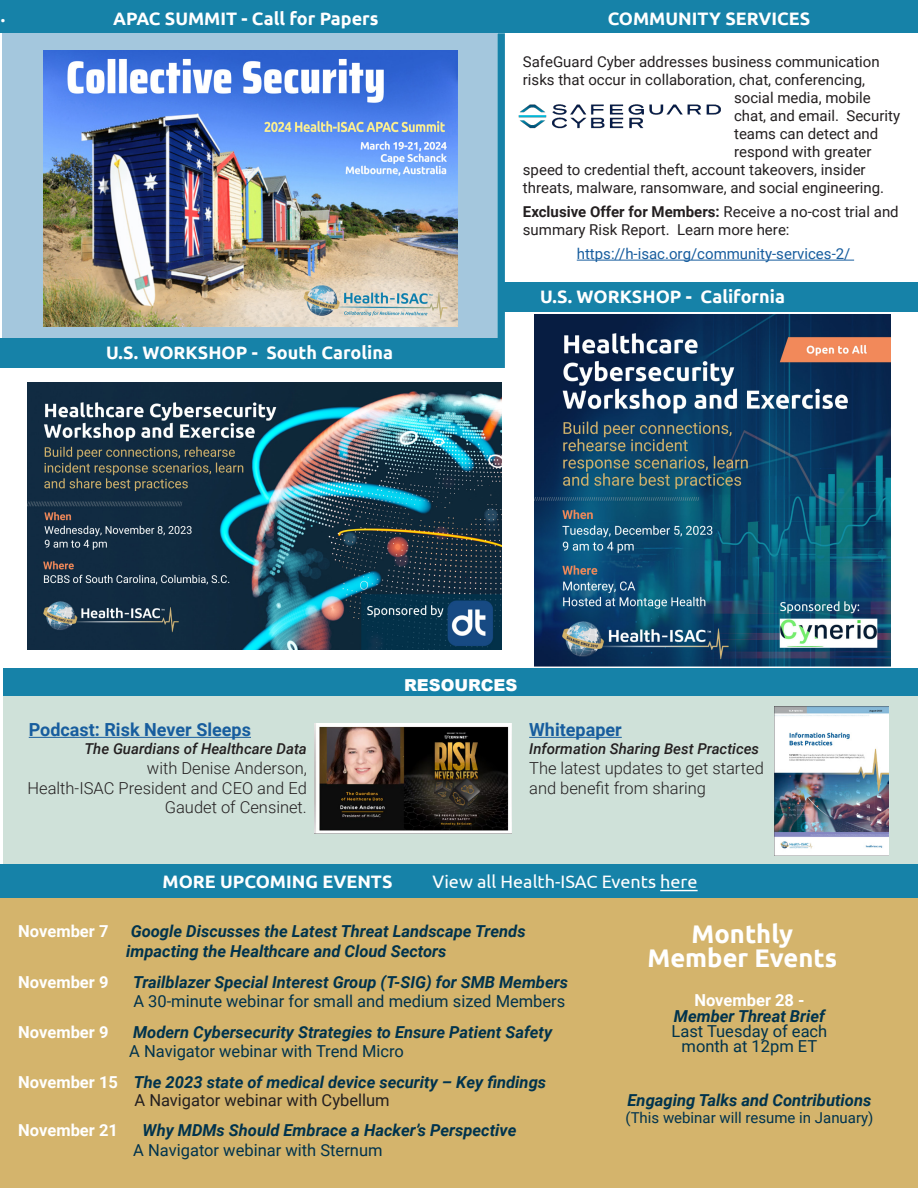
<style>
.page{position:relative;width:918px;height:1188px;background:#fff}
.page>*{position:absolute;margin:0;border:0;box-sizing:border-box;transform-origin:0 0}
.t1{font:700 25.5px/24px "Ubuntu";color:#fff;text-align:center}
.t2{font:700 18px "Ubuntu";color:#fff}
.t3{font:700 18px "Roboto";color:#175d9e}
.t4{font:18px "Ubuntu";color:#fff}
.t5{font:italic 700 16.5px/19.8px "Roboto";color:#00334d}
.t6{font:300 16.5px/19.8px "Roboto";color:#231f20;text-align:right}
.t7{font:16.5px/15px "Roboto";color:#00334d;text-align:center}
.t8{font:700 16.5px "Roboto";color:#fff}
.t9{font:900 16.5px "Arial";color:#fff}
.t10{font:15px/18px "Roboto";color:#231f20}
.t11{font:italic 500 15px "Roboto";color:#231f20}
.t12{font:15px "Roboto";color:#175d9e}
.t13{font:15px "Roboto";color:#00334d}
.s1{font-weight:700}
.s2{font-weight:400;font-style:normal}
.s3{font-style:normal;color:#fff}
.s4{font-weight:400;font-style:normal;color:#231f20}
</style>
<div class="page">
<div style="left:2px;top:18px;width:495px;height:332px;background:#a4c7dd"></div>
<div style="left:3px;top:686px;width:915px;height:182px;background:#cfe1d9"></div>
<div style="left:0;top:868px;width:918px;height:320px;background:#d4b46c"></div>
<div style="left:1px;top:0;width:917px;height:33px;background:#1682a8"></div>
<div style="left:497px;top:33px;width:8px;height:335px;background:#1682a8"></div>
<div style="left:504px;top:282px;width:414px;height:30px;background:#1682a8"></div>
<div style="left:1px;top:864px;width:917px;height:34px;background:#1682a8"></div>
<hr style="left:660px;top:890px;width:38px;height:1px;background:#fff">
<hr style="left:29px;top:737px;width:222px;height:1px;background:#175d9e">
<hr style="left:577px;top:260px;width:277px;height:1px;background:#175d9e">
<img style="left:518px;top:104px;width:203px;height:25px">
<img style="left:27px;top:383px;width:475px;height:267px">
<hr style="left:529px;top:737px;width:93px;height:1px;background:#175d9e">
<img style="left:535px;top:315px;width:356px;height:354px">
<img style="left:44px;top:50px;width:414px;height:276px">
<div style="left:0;top:338px;width:501px;height:30px;background:#1682a8"></div>
<div style="left:3px;top:669px;width:915px;height:27px;background:#1682a8"></div>
<img style="left:314px;top:723px;width:197px;height:110px">
<img style="left:774px;top:707px;width:115px;height:148px">
<p class="t2" style="left:1px;top:4px;width:6px">.</p>
<p class="t2" style="left:113px;top:7px;width:267px">APAC SUMMIT - Call for Papers</p>
<p class="t2" style="left:608px;top:7px;width:204px">COMMUNITY SERVICES</p>
<p class="t10" style="left:523px;top:52px;width:358px">SafeGuard Cyber addresses business communication</p>
<p class="t10" style="left:523px;top:70px;width:344px">risks that occur in collaboration, chat, conferencing,</p>
<p class="t10" style="left:734px;top:88px;width:138px">social media, mobile</p>
<p class="t10" style="left:734px;top:106px;width:168px">chat, and email. Security</p>
<p class="t10" style="left:734px;top:124px;width:146px">teams can detect and</p>
<p class="t10" style="left:734px;top:142px;width:139px">respond with greater</p>
<p class="t10" style="left:523px;top:160px;width:344px">speed to credential theft, account takeovers, insider</p>
<p class="t10" style="left:523px;top:178px;width:363px">threats, malware, ransomware, and social engineering.</p>
<p class="t10" style="left:523px;top:202px;width:377px"><span class="s1">Exclusive Offer for Members:</span> Receive a no-cost trial and summary Risk Report. Learn more here:</p>
<p class="t12" style="left:577px;top:243px;width:275px">https://h-isac.org/community-services-2/</p>
<p class="t2" style="left:106px;top:342px;width:288px">U.S. WORKSHOP - South Carolina</p>
<p class="t2" style="left:540px;top:286px;width:246px">U.S. WORKSHOP - California</p>
<p class="t3" style="left:29px;top:717px;width:224px">Podcast: Risk Never Sleeps</p>
<p class="t11" style="left:84px;top:738px;width:224px">The Guardians of Healthcare Data</p>
<p class="t6" style="left:28px;top:757px;width:281px">with Denise Anderson,<br>Health-ISAC President and CEO and Ed<br>Gaudet of Censinet.</p>
<p class="t9" style="left:404px;top:673px;width:115px">RESOURCES</p>
<p class="t3" style="left:529px;top:717px;width:94px">Whitepaper</p>
<p class="t11" style="left:529px;top:738px;width:231px">Information Sharing Best Practices</p>
<p class="t6" style="left:529px;top:757px;width:236px;text-align:left">The latest updates to get started and benefit from sharing</p>
<p class="t2" style="left:163px;top:871px;width:231px">MORE UPCOMING EVENTS</p>
<p class="t4" style="left:433px;top:871px;width:267px">View all Health-ISAC Events here</p>
<p class="t8" style="left:18px;top:920px;width:92px">November 7</p>
<p class="t5" style="left:126px;top:921px;width:401px">Google Discusses the Latest Threat Landscape Trends impacting the Healthcare and Cloud Sectors</p>
<p class="t8" style="left:18px;top:970px;width:92px">November 9</p>
<p class="t5" style="left:133px;top:971px;width:436px">Trailblazer Special Interest Group (T-SIG) for SMB Members<br><span class="s2">A 30-minute webinar for small and medium sized Members</span></p>
<p class="t8" style="left:18px;top:1020px;width:92px">November 9</p>
<p class="t5" style="left:133px;top:1021px;width:421px">Modern Cybersecurity Strategies to Ensure Patient Safety</p>
<p class="t7" style="left:129px;top:1043px;width:276px">A Navigator webinar with Trend Micro</p>
<p class="t5" style="left:134px;top:1072px;width:413px;line-height:18px;text-indent:-116px"><span class="s3">November 15</span> The 2023 state of medical device security – Key findings<br><span class="s4">A Navigator webinar with Cybellum</span></p>
<p class="t8" style="left:18px;top:1119px;width:101px">November 21</p>
<p class="t5" style="left:143px;top:1120px;width:375px">Why MDMs Should Embrace a Hacker’s Perspective</p>
<p class="t7" style="left:133px;top:1142px;width:251px">A Navigator webinar with Sternum</p>
<p class="t1" style="left:648px;top:922px;width:191px">Monthly<br>Member Events</p>
<p class="t8" style="left:694px;top:988px;width:112px">November 28 -</p>
<p class="t5" style="left:674px;top:1006px;width:153px">Member Threat Brief</p>
<p class="t7" style="left:672px;top:1023px;width:157px">Last Tuesday of each month at 12pm ET</p>
<p class="t5" style="left:628px;top:1090px;width:245px">Engaging Talks and Contributions</p>
<p class="t13" style="left:626px;top:1107px;width:249px">(This webinar will resume in January)</p>
</div>
